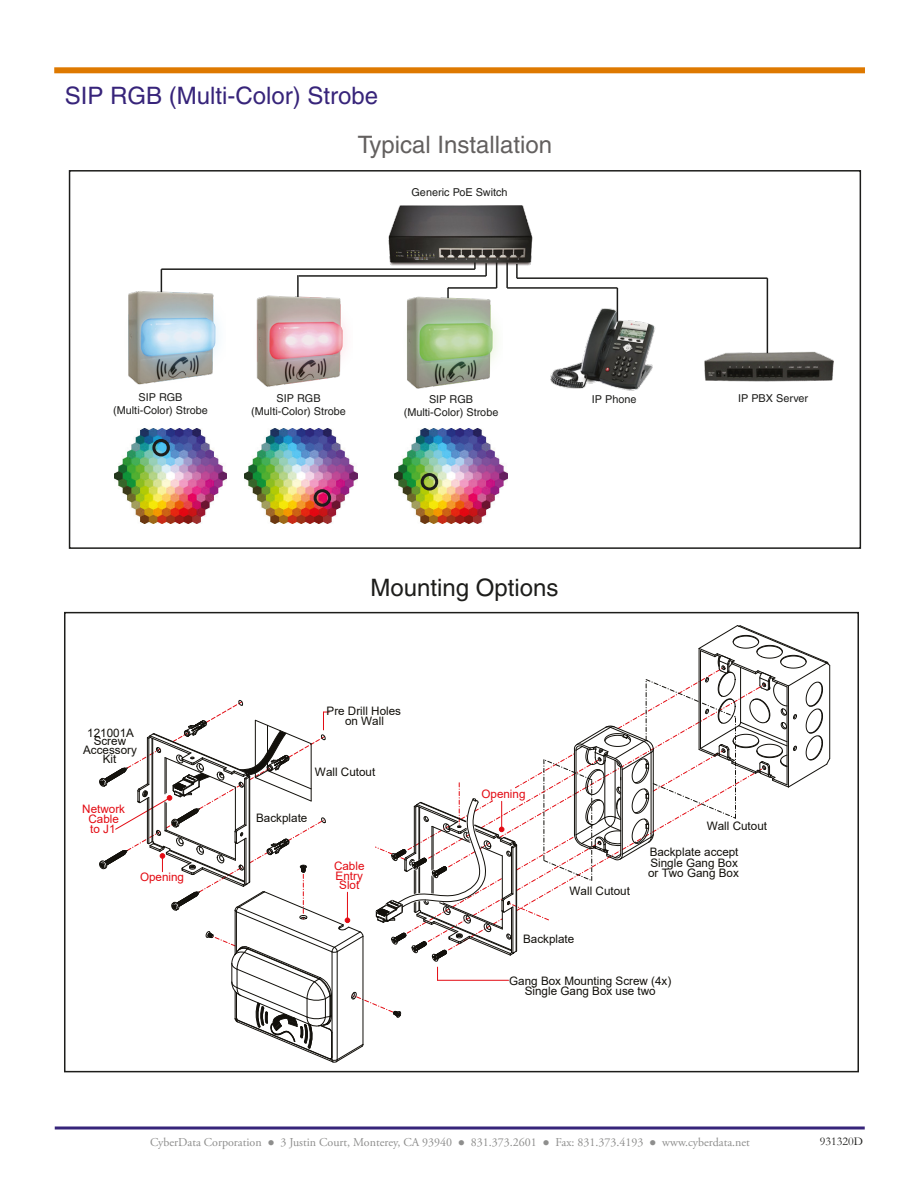
<style>
.page{position:relative;width:918px;height:1188px;background:#fff}
.page>*{position:absolute;margin:0;border:0;box-sizing:border-box;transform-origin:0 0}
.t1{font:24px "Helvetica";color:#37247a}
.t2{font:24px "Helvetica";color:#63605f}
.t3{font:24px "Helvetica";color:#1d1d1b}
.t4{font:12px "Adobe Garamond Pro";color:#8e8e8d}
.t5{font:12px "Garamond";color:#1d1d1b}
.t6{font:11.7px/10.6px "Arial";color:#12100b}
.t7{font:11.7px "Arial";color:#e30b13}
.t8{font:10.8px/13px "Helvetica";color:#1d1d1b;text-align:center}
</style>
<div class="page">
<svg style="left:55px;top:1126px;width:810px;height:4px"></svg>
<div style="left:54px;top:67px;width:811px;height:6px;background:#de7900"></div>
<div style="left:69px;top:170px;width:792px;height:379px;border:2px solid #1d1d1b"></div>
<div style="left:64px;top:612px;width:795px;height:460px;border:2px solid #1d1d1b"></div>
<svg style="left:99px;top:625px;width:731px;height:438px"></svg>
<img style="left:388px;top:205px;width:144px;height:61px">
<img style="left:550px;top:306px;width:105px;height:85px">
<img style="left:704px;top:352px;width:130px;height:29px">
<hr style="left:767px;top:278px;width:1px;height:75px;background:#1d1d1b">
<hr style="left:517px;top:277px;width:250px;height:2px;background:#1d1d1b">
<svg style="left:516px;top:264px;width:2px;height:14px"></svg>
<hr style="left:506px;top:262px;width:2px;height:26px;background:#1d1d1b">
<hr style="left:507px;top:287px;width:110px;height:2px;background:#1d1d1b">
<hr style="left:617px;top:288px;width:1px;height:34px;background:#1d1d1b">
<svg style="left:496px;top:262px;width:1px;height:23px"></svg>
<svg style="left:485px;top:263px;width:2px;height:13px"></svg>
<hr style="left:299px;top:275px;width:187px;height:2px;background:#1d1d1b">
<hr style="left:297px;top:275px;width:2px;height:48px;background:#1d1d1b">
<svg style="left:474px;top:262px;width:2px;height:7px"></svg>
<hr style="left:161px;top:268px;width:314px;height:2px;background:#1d1d1b">
<hr style="left:161px;top:269px;width:1px;height:54px;background:#1d1d1b">
<img style="left:128px;top:279px;width:91px;height:106px">
<img style="left:256px;top:283px;width:90px;height:104px">
<img style="left:407px;top:285px;width:91px;height:104px">
<img style="left:114px;top:428px;width:113px;height:96px">
<div style="left:152px;top:439px;width:18px;height:17px;border:3px solid #1d1d1b;border-radius:50%"></div>
<img style="left:245px;top:428px;width:112px;height:96px">
<div style="left:314px;top:489px;width:17px;height:18px;border:3px solid #1d1d1b;border-radius:50%"></div>
<img style="left:395px;top:428px;width:112px;height:96px">
<div style="left:421px;top:473px;width:17px;height:18px;border:3px solid #1d1d1b;border-radius:50%"></div>
<h1 class="t1" style="left:65px;top:82px;width:315px">SIP RGB (Multi-Color) Strobe</h1>
<h1 class="t2" style="left:358px;top:131px;width:196px">Typical Installation</h1>
<p class="t8" style="left:412px;top:186px;width:98px">Generic PoE Switch</p>
<p class="t8" style="left:113px;top:391px;width:96px">SIP RGB (Multi-Color) Strobe</p>
<p class="t8" style="left:251px;top:391px;width:96px">SIP RGB (Multi-Color) Strobe</p>
<p class="t8" style="left:404px;top:393px;width:96px">SIP RGB (Multi-Color) Strobe</p>
<p class="t8" style="left:592px;top:393px;width:46px">IP Phone</p>
<p class="t8" style="left:738px;top:392px;width:71px">IP PBX Server</p>
<h1 class="t3" style="left:370px;top:574px;width:190px">Mounting Options</h1>
<p class="t6" style="left:87px;top:727px;width:48px">121001A</p>
<p class="t6" style="left:94px;top:736px;width:34px">Screw</p>
<p class="t6" style="left:83px;top:745px;width:55px;line-height:9px;text-align:center">Accessory<br>Kit</p>
<p class="t7" style="left:82px;top:801px;width:44px">Network</p>
<p class="t7" style="left:88px;top:811px;width:32px">Cable</p>
<p class="t7" style="left:90px;top:821px;width:27px">to J1</p>
<p class="t6" style="left:327px;top:706px;width:76px">Pre Drill Holes</p>
<p class="t6" style="left:345px;top:715px;width:40px">on Wall</p>
<p class="t6" style="left:315px;top:767px;width:62px">Wall Cutout</p>
<p class="t6" style="left:256px;top:813px;width:53px">Backplate</p>
<p class="t7" style="left:334px;top:858px;width:32px">Cable</p>
<p class="t7" style="left:140px;top:869px;width:46px">Opening</p>
<p class="t7" style="left:336px;top:868px;width:29px">Entry</p>
<p class="t7" style="left:339px;top:877px;width:22px">Slot</p>
<p class="t7" style="left:481px;top:786px;width:46px">Opening</p>
<p class="t6" style="left:570px;top:886px;width:62px">Wall Cutout</p>
<p class="t6" style="left:523px;top:934px;width:53px">Backplate</p>
<p class="t6" style="left:707px;top:820px;width:62px">Wall Cutout</p>
<p class="t6" style="left:648px;top:868px;width:92px">or Two Gang Box</p>
<p class="t6" style="left:650px;top:847px;width:90px">Backplate accept<br>Single Gang Box</p>
<p class="t6" style="left:509px;top:975px;width:164px">Gang Box Mounting Screw (4x)</p>
<p class="t6" style="left:525px;top:985px;width:133px">Single Gang Box use two</p>
<p class="t4" style="left:150px;top:1135px;width:601px">CyberData Corporation ● 3 Justin Court, Monterey, CA 93940 ● 831.373.2601 ● Fax: 831.373.4193 ● www.cyberdata.net</p>
<p class="t5" style="left:820px;top:1134px;width:45px">931320D</p>
</div>
